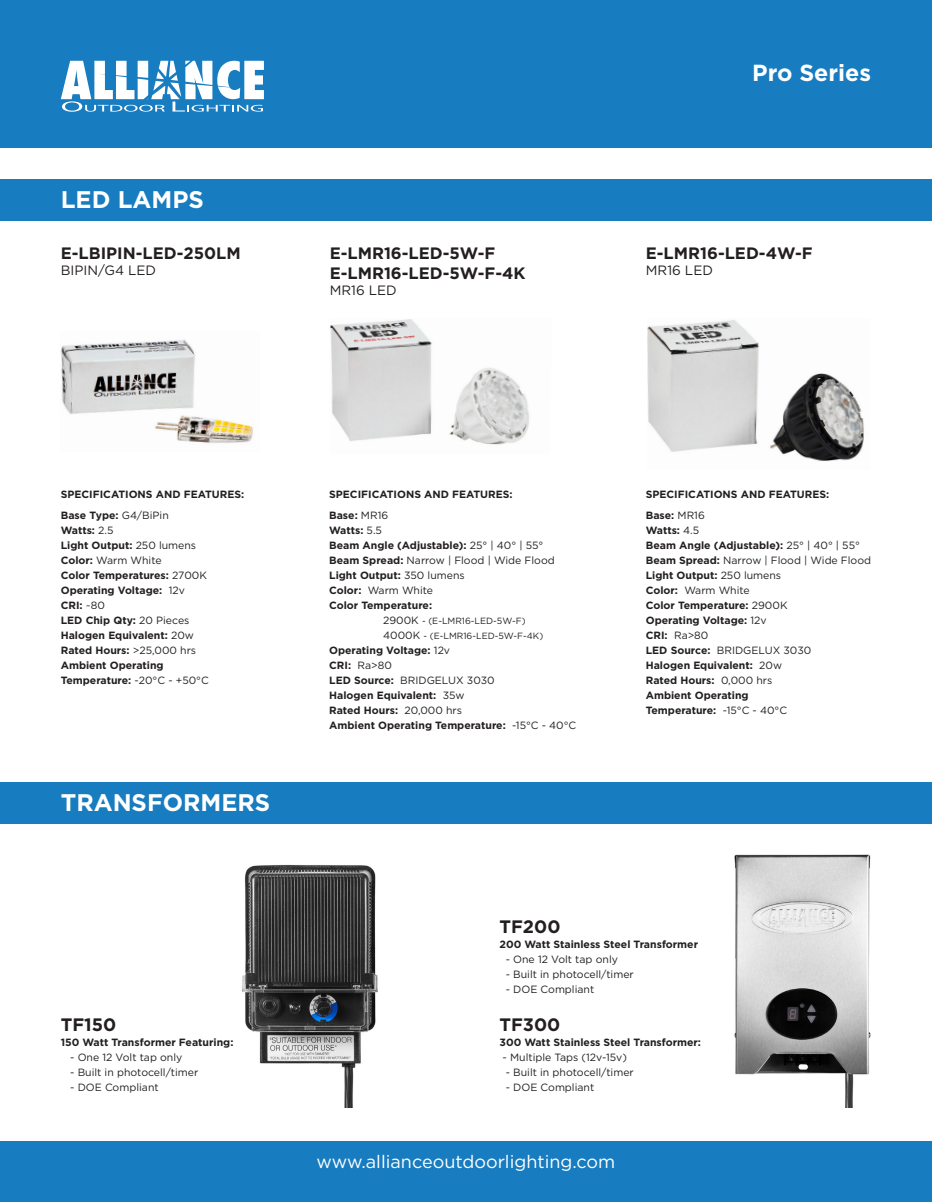
<style>
.page{position:relative;width:932px;height:1202px;background:#fff}
.page>*{position:absolute;margin:0;border:0;box-sizing:border-box;transform-origin:0 0}
.t1{font:700 24px "Gotham";color:#fff}
.t2{font:700 23.25px "Gotham";color:#fff}
.t3{font:18px "Gotham";color:#fff}
.t4{font:700 18px "Gotham";color:#231f20}
.t5{font:700 16.5px/19.8px "Gotham";color:#231f20}
.t6{font:13.5px "Gotham";color:#231f20}
.t7{font:700 10.5px/15px "Gotham";color:#231f20}
.t8{font:10.5px "Gotham";color:#231f20}
.t9{font:9px "Gotham";color:#231f20}
.s1{font-weight:400}
.s2{font-weight:700}
.s3{font-size:10.5px}
</style>
<div class="page">
<div style="left:0;top:0;width:932px;height:147px;background:#177cc0"></div>
<div style="left:0;top:1141px;width:932px;height:61px;background:#177cc0"></div>
<svg style="left:61px;top:61px;width:203px;height:51px"></svg>
<img style="left:721px;top:823px;width:162px;height:284px">
<img style="left:241px;top:864px;width:137px;height:243px">
<div style="left:0;top:179px;width:932px;height:41px;background:#177cc0"></div>
<div style="left:0;top:782px;width:932px;height:41px;background:#177cc0"></div>
<img style="left:647px;top:320px;width:217px;height:141px">
<img style="left:330px;top:319px;width:199px;height:126px">
<img style="left:61px;top:339px;width:192px;height:104px">
<p class="t1" style="left:61px;top:184px;width:144px">LED LAMPS</p>
<p class="t5" style="left:61px;top:243px;width:181px">E-LBIPIN-LED-250LM</p>
<p class="t6" style="left:61px;top:262px;width:97px">BIPIN/G4 LED</p>
<p class="t5" style="left:330px;top:243px;width:197px">E-LMR16-LED-5W-F<br>E-LMR16-LED-5W-F-4K</p>
<p class="t6" style="left:330px;top:282px;width:69px">MR16 LED</p>
<h2 class="t2" style="left:752px;top:57px;width:121px">Pro Series</h2>
<p class="t5" style="left:646px;top:243px;width:168px">E-LMR16-LED-4W-F</p>
<p class="t6" style="left:646px;top:262px;width:69px">MR16 LED</p>
<p class="t7" style="left:61px;top:486px;width:185px">SPECIFICATIONS AND FEATURES:</p>
<p class="t7" style="left:61px;top:508px;width:110px">Base Type: <span class="s1">G4/BiPin</span></p>
<p class="t7" style="left:61px;top:523px;width:54px">Watts: <span class="s1">2.5</span></p>
<p class="t7" style="left:61px;top:538px;width:137px">Light Output: <span class="s1">250 lumens</span></p>
<p class="t8" style="left:61px;top:554px;width:102px"><span class="s2">Color:</span> Warm White</p>
<p class="t7" style="left:61px;top:568px;width:148px">Color Temperatures: <span class="s1">2700K</span></p>
<p class="t7" style="left:61px;top:583px;width:126px">Operating Voltage: <span class="s1">12v</span></p>
<p class="t7" style="left:61px;top:598px;width:46px">CRI: <span class="s1">~80</span></p>
<p class="t7" style="left:61px;top:613px;width:130px">LED Chip Qty: <span class="s1">20 Pieces</span></p>
<p class="t7" style="left:61px;top:628px;width:135px">Halogen Equivalent: <span class="s1">20w</span></p>
<p class="t7" style="left:61px;top:643px;width:137px">Rated Hours: <span class="s1">&gt;25,000 hrs</span></p>
<p class="t7" style="left:61px;top:658px;width:150px">Ambient Operating<br>Temperature: <span class="s1">-20°C - +50°C</span></p>
<p class="t1" style="left:61px;top:786px;width:211px">TRANSFORMERS</p>
<p class="t4" style="left:61px;top:1013px;width:57px">TF150</p>
<p class="t7" style="left:61px;top:1035px;width:174px">150 Watt Transformer Featuring:</p>
<p class="t8" style="left:70px;top:1051px;width:114px">- One 12 Volt tap only</p>
<p class="t8" style="left:70px;top:1066px;width:130px">- Built in photocell/timer</p>
<p class="t8" style="left:70px;top:1081px;width:90px">- DOE Compliant</p>
<p class="t7" style="left:329px;top:486px;width:185px">SPECIFICATIONS AND FEATURES:</p>
<p class="t7" style="left:329px;top:508px;width:61px">Base: <span class="s1">MR16</span></p>
<p class="t7" style="left:329px;top:523px;width:54px">Watts: <span class="s1">5.5</span></p>
<p class="t7" style="left:329px;top:538px;width:216px">Beam Angle (Adjustable): <span class="s1">25° | 40° | 55°</span></p>
<p class="t8" style="left:329px;top:554px;width:227px"><span class="s2">Beam Spread:</span> Narrow | Flood | Wide Flood</p>
<p class="t7" style="left:329px;top:568px;width:137px">Light Output: <span class="s1">350 lumens</span></p>
<p class="t8" style="left:329px;top:584px;width:105px"><span class="s2">Color:</span> Warm White</p>
<p class="t7" style="left:329px;top:598px;width:104px">Color Temperature:</p>
<p class="t9" style="left:383px;top:615px;width:144px"><span class="s3">2900K</span> - (E-LMR16-LED-5W-F)</p>
<p class="t9" style="left:383px;top:630px;width:161px"><span class="s3">4000K</span> - (E-LMR16-LED-5W-F-4K)</p>
<p class="t7" style="left:329px;top:643px;width:122px">Operating Voltage: <span class="s1">12v</span></p>
<p class="t8" style="left:329px;top:659px;width:64px"><span class="s2">CRI:</span> Ra&gt;80</p>
<p class="t7" style="left:329px;top:673px;width:167px">LED Source: <span class="s1">BRIDGELUX 3030<br></span>Halogen Equivalent: <span class="s1">35w</span></p>
<p class="t7" style="left:329px;top:703px;width:134px">Rated Hours: <span class="s1">20,000 hrs</span></p>
<p class="t7" style="left:329px;top:718px;width:249px">Ambient Operating Temperature: <span class="s1">-15°C - 40°C</span></p>
<p class="t7" style="left:645px;top:486px;width:185px">SPECIFICATIONS AND FEATURES:</p>
<p class="t7" style="left:645px;top:508px;width:61px">Base: <span class="s1">MR16</span></p>
<p class="t7" style="left:645px;top:523px;width:55px">Watts: <span class="s1">4.5</span></p>
<p class="t7" style="left:645px;top:538px;width:216px">Beam Angle (Adjustable): <span class="s1">25° | 40° | 55°</span></p>
<p class="t8" style="left:645px;top:554px;width:227px"><span class="s2">Beam Spread:</span> Narrow | Flood | Wide Flood</p>
<p class="t7" style="left:645px;top:568px;width:137px">Light Output: <span class="s1">250 lumens</span></p>
<p class="t8" style="left:645px;top:584px;width:105px"><span class="s2">Color:</span> Warm White</p>
<p class="t7" style="left:645px;top:598px;width:143px">Color Temperature: <span class="s1">2900K</span></p>
<p class="t7" style="left:645px;top:613px;width:122px">Operating Voltage: <span class="s1">12v</span></p>
<p class="t8" style="left:645px;top:629px;width:64px"><span class="s2">CRI:</span> Ra&gt;80</p>
<p class="t8" style="left:645px;top:644px;width:167px"><span class="s2">LED Source:</span> BRIDGELUX 3030</p>
<p class="t7" style="left:645px;top:658px;width:138px">Halogen Equivalent: <span class="s1">20w</span></p>
<p class="t7" style="left:645px;top:673px;width:128px">Rated Hours: <span class="s1">0,000 hrs</span></p>
<p class="t7" style="left:645px;top:688px;width:143px">Ambient Operating<br>Temperature: <span class="s1">-15°C - 40°C</span></p>
<p class="t4" style="left:499px;top:914px;width:62px">TF200</p>
<p class="t7" style="left:499px;top:936px;width:200px">200 Watt Stainless Steel Transformer</p>
<p class="t8" style="left:506px;top:952px;width:114px">- One 12 Volt tap only</p>
<p class="t8" style="left:506px;top:967px;width:130px">- Built in photocell/timer</p>
<p class="t8" style="left:506px;top:982px;width:90px">- DOE Compliant</p>
<p class="t4" style="left:499px;top:1013px;width:62px">TF300</p>
<p class="t7" style="left:499px;top:1035px;width:203px">300 Watt Stainless Steel Transformer:</p>
<p class="t8" style="left:502px;top:1051px;width:126px">- Multiple Taps (12v-15v)</p>
<p class="t8" style="left:506px;top:1066px;width:130px">- Built in photocell/timer</p>
<p class="t8" style="left:506px;top:1081px;width:90px">- DOE Compliant</p>
<h3 class="t3" style="left:316px;top:1150px;width:300px">www.allianceoutdoorlighting.com</h3>
</div>
